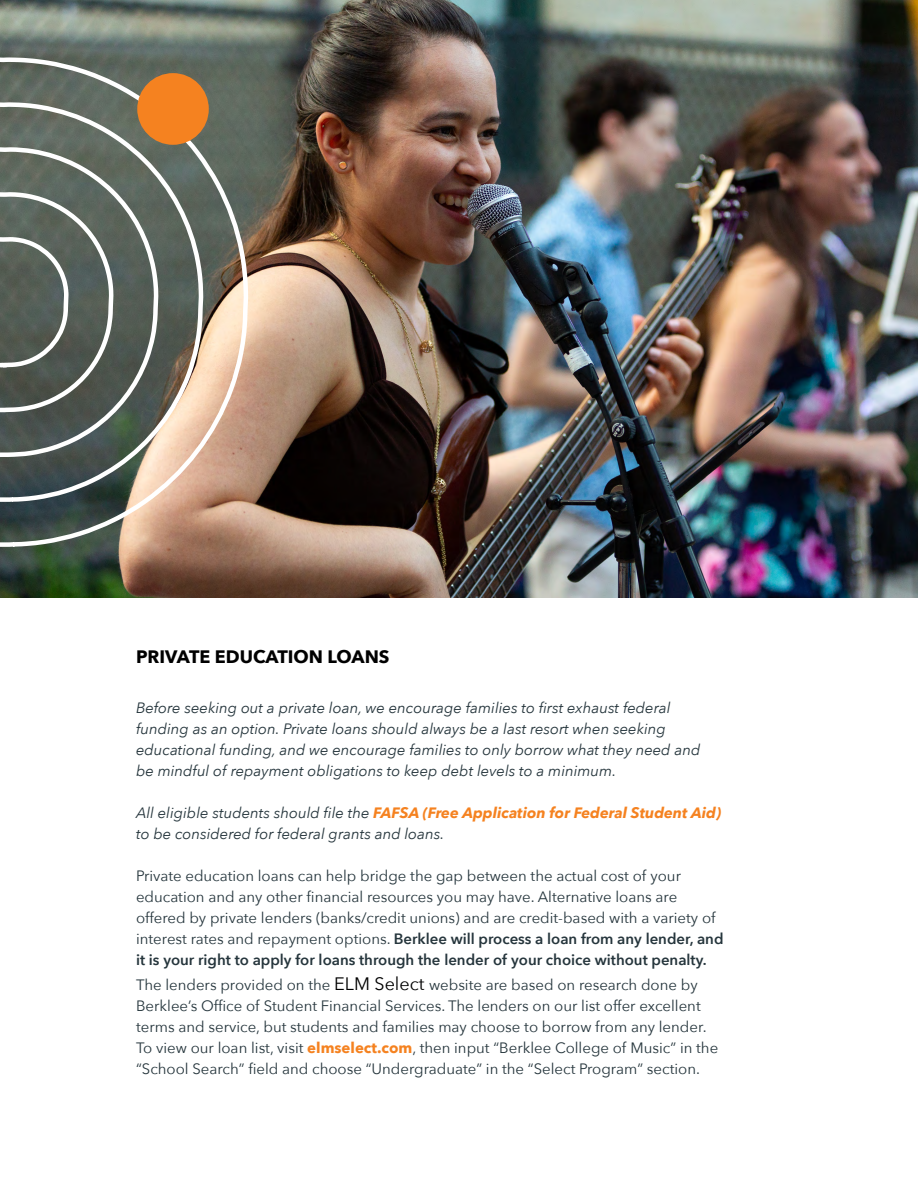
<style>
.page{position:relative;width:918px;height:1188px;background:#fff}
.page>*{position:absolute;margin:0;border:0;box-sizing:border-box;transform-origin:0 0}
.t1{font:700 18px "Avenir Next";color:#000}
.t2{font:15px/21px "Avenir Next";color:#25353c}
.t3{font:italic 15px/21px "Avenir Next";color:#25353c}
.s1{font-weight:700;color:#f58220}
.s2{font-weight:600}
.s3{font-size:18px;color:#000}
</style>
<div class="page">
<img style="left:250px;top:0;width:668px;height:597px">
<svg style="left:0;top:0;width:250px;height:598px;background:#76776c"></svg>
<div style="left:137px;top:73px;width:72px;height:72px;background:#f58220;border-radius:50%"></div>
<p class="t1" style="left:136px;top:641px;width:255px">PRIVATE EDUCATION LOANS</p>
<p class="t3" style="left:136px;top:696px;width:566px">Before seeking out a private loan, we encourage families to first exhaust federal funding as an option. Private loans should always be a last resort when seeking educational funding, and we encourage families to only borrow what they need and be mindful of repayment obligations to keep debt levels to a minimum.</p>
<p class="t3" style="left:136px;top:801px;width:587px">All eligible students should file the <span class="s1">FAFSA (Free Application for Federal Student Aid) </span>to be considered for federal grants and loans.</p>
<p class="t2" style="left:136px;top:864px;width:589px">Private education loans can help bridge the gap between the actual cost of your education and any other financial resources you may have. Alternative loans are offered by private lenders (banks/credit unions) and are credit-based with a variety of interest rates and repayment options. <span class="s2">Berklee will process a loan from any lender, and it is your right to apply for loans through the lender of your choice without penalty.</span></p>
<p class="t2" style="left:136px;top:973px;width:584px">The lenders provided on the <span class="s3">ELM Select</span> website are based on research done by Berklee’s Office of Student Financial Services. The lenders on our list offer excellent terms and service, but students and families may choose to borrow from any lender.<br>To view our loan list, visit <span class="s1">elmselect.com</span>, then input “Berklee College of Music” in the “School Search” field and choose “Undergraduate” in the “Select Program” section.</p>
</div>
